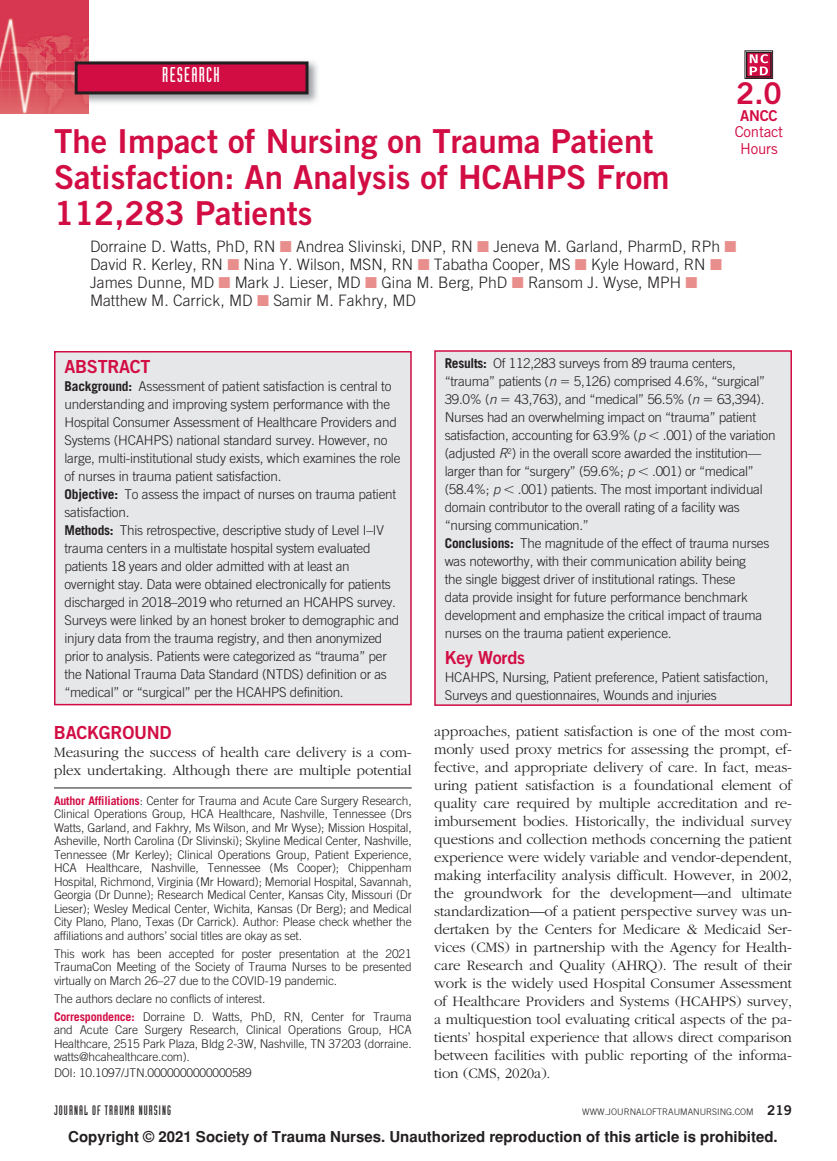
<style>
.page{position:relative;width:837px;height:1161px;background:#fff}
.page>*{position:absolute;margin:0;border:0;box-sizing:border-box;transform-origin:0 0}
.ArticleTitle{font:33px/36px "Trade Gothic Bold Two";color:#d20d44}
.ArticleTitle-2{font:30px "Trade Gothic Bold Two";color:#d20d44}
.ACSubjGrpTitle{font:21px "Industria Solid";letter-spacing:.06em;color:#fff}
.KwdHead{font:18px "Trade Gothic Bold Two";letter-spacing:-.015em;color:#d20d44}
.AbstractHead{font:18px "Trade Gothic Bold Two";letter-spacing:-.015em;color:#d20d44}
.ArticleAU{font:300 15.75px/18px "Trade Gothic";color:#231f20}
.ParaFL{font:300 15px/18px "Garamond";letter-spacing:-.01em;color:#231f20}
.t1{font:700 15px "Helvetica";color:#231f20}
.ArticleTitle-3{font:15px/16.5px "Trade Gothic";letter-spacing:-.015em;color:#d20d44;text-align:center}
.AbstractParaFL{font:300 13.5px/18px "Trade Gothic";letter-spacing:-.02em;color:#231f20}
.AbstractParaFLFirst{font:300 13.5px/18px "Trade Gothic";letter-spacing:-.015em;color:#231f20}
.Kwd{font:300 13.5px/18px "Trade Gothic";letter-spacing:-.015em;color:#231f20}
.t2{font:13.5px "Industria Solid";letter-spacing:.08em;color:#231f20}
.ArticleAffl{font:300 12px/13.5px "Trade Gothic";letter-spacing:-.015em;color:#231f20;text-align:justify}
.AuthorNotes{font:300 12px/13.5px "Trade Gothic";letter-spacing:-.015em;color:#231f20;text-align:justify}
.DOI{font:300 12px "Trade Gothic";letter-spacing:-.015em;color:#231f20}
.t3{font:300 9px "Trade Gothic";color:#231f20}
.s1{font-family:"Trade Gothic Bold Two"}
.s2{color:#e88f8d}
.s3{font-weight:700}
.s4{font-weight:700;color:#d20d44}
.s5{font-style:italic}
.s6{font-family:"Trade Gothic Bold Two";font-weight:400;font-size:13.5px}
</style>
<div class="page">
<img style="left:89px;top:61px;width:229px;height:42px">
<img style="left:0;top:0;width:89px;height:114px">
<div style="left:76px;top:63px;width:231px;height:30px;background:#d20d44"></div>
<div style="left:75px;top:61px;width:234px;height:33px;border:3px solid #231f20"></div>
<div style="left:55px;top:352px;width:356px;height:353px;background:#e6e7e9"></div>
<div style="left:54px;top:351px;width:358px;height:354px;border:2px solid #d20d44"></div>
<div style="left:435px;top:351px;width:356px;height:354px;background:#e6e7e9"></div>
<div style="left:434px;top:350px;width:358px;height:356px;border:2px solid #d20d44"></div>
<hr style="left:54px;top:788px;width:358px;height:1px;background:#231f20">
<svg style="left:745px;top:50px;width:28px;height:29px"></svg>
<p class="ACSubjGrpTitle" style="left:162px;top:64px;width:59px">RESEARCH</p>
<p class="ArticleTitle-2" style="left:736px;top:75px;width:47px">2.0</p>
<p class="ArticleTitle-3" style="left:735px;top:107px;width:50px"><span class="s1">ANCC<br></span>Contact<br>Hours</p>
<p class="ArticleTitle" style="left:54px;top:122px;width:617px">The Impact of Nursing on Trauma Patient<br>Satisfaction: An Analysis of HCAHPS From<br>112,283 Patients</p>
<p class="ArticleAU" style="left:90px;top:237px;width:648px">Dorraine D. Watts, PhD, RN <span class="s2">■</span> Andrea Slivinski, DNP, RN <span class="s2">■</span> Jeneva M. Garland, PharmD, RPh <span class="s2">■ </span>David R. Kerley, RN <span class="s2">■</span> Nina Y. Wilson, MSN, RN <span class="s2">■</span> Tabatha Cooper, MS <span class="s2">■</span> Kyle Howard, RN <span class="s2">■ </span>James Dunne, MD <span class="s2">■</span> Mark J. Lieser, MD <span class="s2">■</span> Gina M. Berg, PhD <span class="s2">■</span> Ransom J. Wyse, MPH <span class="s2">■ </span>Matthew M. Carrick, MD <span class="s2">■</span> Samir M. Fakhry, MD</p>
<p class="AbstractHead" style="left:64px;top:355px;width:88px">ABSTRACT</p>
<p class="AbstractParaFLFirst" style="left:64px;top:377px;width:338px"><span class="s3">Background:</span> Assessment of patient satisfaction is central to understanding and improving system performance with the Hospital Consumer Assessment of Healthcare Providers and Systems (HCAHPS) national standard survey. However, no large, multi-institutional study exists, which examines the role of nurses in trauma patient satisfaction.</p>
<p class="AbstractParaFL" style="left:64px;top:485px;width:333px"><span class="s3">Objective:</span> To assess the impact of nurses on trauma patient satisfaction.</p>
<p class="AbstractParaFL" style="left:64px;top:521px;width:336px"><span class="s3">Methods:</span> This retrospective, descriptive study of Level I–IV trauma centers in a multistate hospital system evaluated patients 18 years and older admitted with at least an overnight stay. Data were obtained electronically for patients discharged in 2018–2019 who returned an HCAHPS survey.<br>Surveys were linked by an honest broker to demographic and injury data from the trauma registry, and then anonymized prior to analysis. Patients were categorized as “trauma” per the National Trauma Data Standard (NTDS) definition or as “medical” or “surgical” per the HCAHPS definition.</p>
<h1 class="KwdHead" style="left:54px;top:721px;width:119px">BACKGROUND</h1>
<p class="ParaFL" style="left:54px;top:744px;width:359px">Measuring the success of health care delivery is a com&shy;plex undertaking. Although there are multiple potential</p>
<p class="ArticleAffl" style="left:54px;top:794px;width:359px"><span class="s4">Author Affiliations</span>: Center for Trauma and Acute Care Surgery Research, Clinical Operations Group, HCA Healthcare, Nashville, Tennessee (Drs Watts, Garland, and Fakhry, Ms Wilson, and Mr Wyse); Mission Hospital, Asheville, North Carolina (Dr Slivinski); Skyline Medical Center, Nashville, Tennessee (Mr Kerley); Clinical Operations Group, Patient Experience, HCA Healthcare, Nashville, Tennessee (Ms Cooper); Chippenham Hospital, Richmond, Virginia (Mr Howard); Memorial Hospital, Savannah, Georgia (Dr Dunne); Research Medical Center, Kansas City, Missouri (Dr Lieser); Wesley Medical Center, Wichita, Kansas (Dr Berg); and Medical City Plano, Plano, Texas (Dr Carrick). Author: Please check whether the affiliations and authors’ social titles are okay as set.</p>
<p class="AuthorNotes" style="left:54px;top:947px;width:359px">This work has been accepted for poster presentation at the 2021<br>TraumaCon Meeting of the Society of Trauma Nurses to be presented virtually on March 26–27 due to the COVID-19 pandemic.</p>
<p class="AuthorNotes" style="left:54px;top:992px;width:213px">The authors declare no conflicts of interest.</p>
<p class="AuthorNotes" style="left:54px;top:1010px;width:359px"><span class="s4">Correspondence:</span> Dorraine D. Watts, PhD, RN, Center for Trauma and Acute Care Surgery Research, Clinical Operations Group, HCA Healthcare, 2515 Park Plaza, Bldg 2-3W, Nashville, TN 37203 (dorraine. watts@hcahealthcare.com).</p>
<p class="DOI" style="left:54px;top:1066px;width:199px">DOI: 10.1097/JTN.0000000000000589</p>
<p class="AbstractParaFL" style="left:445px;top:354px;width:293px"><span class="s3">Results:</span> Of 112,283 surveys from 89 trauma centers, “trauma” patients (<span class="s5">n</span></p>
<p class="AbstractParaFL" style="left:574px;top:372px;width:193px">5,126) comprised 4.6%, “surgical”</p>
<p class="AbstractParaFL" style="left:445px;top:390px;width:54px">39.0% (<span class="s5">n</span></p>
<p class="AbstractParaFL" style="left:514px;top:390px;width:187px">43,763), and “medical” 56.5% (<span class="s5">n</span></p>
<p class="AbstractParaFL" style="left:445px;top:390px;width:321px;text-indent:272px">63,394).<br>Nurses had an overwhelming impact on “trauma” patient satisfaction, accounting for 63.9% (<span class="s5">p</span></p>
<p class="AbstractParaFL" style="left:445px;top:426px;width:332px;text-indent:218px">.001) of the variation (adjusted <span class="s5">R</span><sup>2</sup>) in the overall score awarded the institution— larger than for “surgery” (59.6%; <span class="s5">p</span></p>
<p class="AbstractParaFL" style="left:652px;top:462px;width:103px">.001) or “medical”</p>
<p class="AbstractParaFL" style="left:445px;top:480px;width:319px;text-indent:73px">.001) patients. The most important individual domain contributor to the overall rating of a facility was “nursing communication.”</p>
<p class="AbstractParaFL" style="left:445px;top:534px;width:326px"><span class="s3">Conclusions:</span> The magnitude of the effect of trauma nurses was noteworthy, with their communication ability being<br>the single biggest driver of institutional ratings. These<br>data provide insight for future performance benchmark development and emphasize the critical impact of trauma nurses on the trauma patient experience.</p>
<p class="KwdHead" style="left:445px;top:646px;width:82px">Key Words</p>
<p class="Kwd" style="left:445px;top:668px;width:325px">HCAHPS, Nursing, Patient preference, Patient satisfaction,<br>Surveys and questionnaires, Wounds and injuries</p>
<p class="AbstractParaFL" style="left:445px;top:480px;width:57px">(58.4%; <span class="s5">p</span></p>
<p class="ParaFL" style="left:434px;top:722px;width:359px;text-align:justify">approaches, patient satisfaction is one of the most com&shy;monly used proxy metrics for assessing the prompt, ef&shy;fective, and appropriate delivery of care. In fact, meas&shy;uring patient satisfaction is a foundational element of quality care required by multiple accreditation and re&shy;imbursement bodies. Historically, the individual survey questions and collection methods concerning the patient experience were widely variable and vendor-dependent, making interfacility analysis difficult. However, in 2002, the groundwork for the development—and ultimate standardization—of a patient perspective survey was un&shy;dertaken by the Centers for Medicare &amp; Medicaid Ser&shy;vices (CMS) in partnership with the Agency for Health&shy;care Research and Quality (AHRQ). The result of their work is the widely used Hospital Consumer Assessment of Healthcare Providers and Systems (HCAHPS) survey, a multiquestion tool evaluating critical aspects of the pa&shy;tients’ hospital experience that allows direct comparison between facilities with public reporting of the informa&shy;tion (CMS, 2020a).</p>
<p class="t2" style="left:54px;top:1102px;width:119px">JOURNAL OF TRAUMA NURSING</p>
<p class="t3" style="left:582px;top:1106px;width:211px">WWW.JOURNALOFTRAUMANURSING.COM <span class="s6">219</span></p>
<p class="t1" style="left:68px;top:1128px;width:711px">Copyright © 2021 Society of Trauma Nurses. Unauthorized reproduction of this article is prohibited.</p>
</div>
